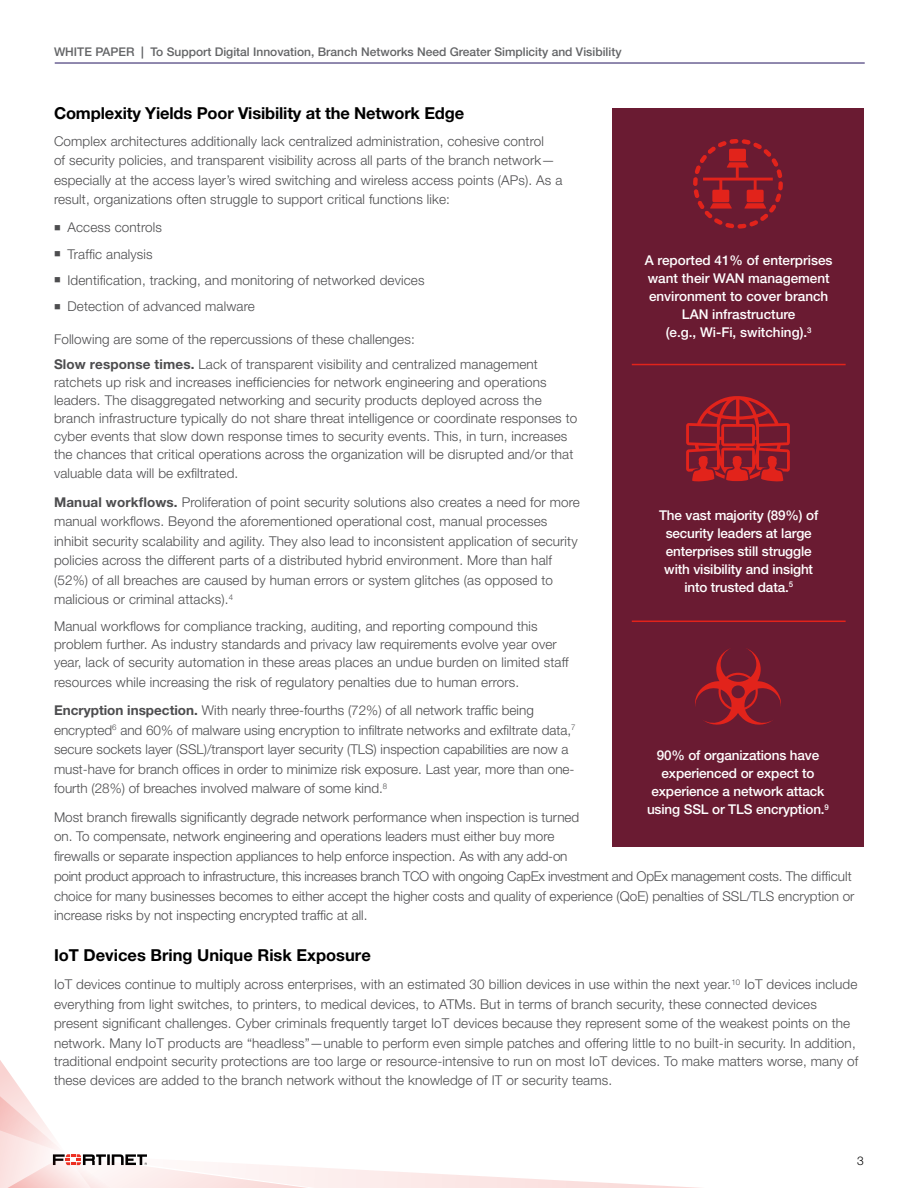
<style>
.page{position:relative;width:918px;height:1188px;background:#fff}
.page>*{position:absolute;margin:0;border:0;box-sizing:border-box;transform-origin:0 0}
.Body_Copy_Sub-SUBHEA{font:700 16.5px "Helvetica Neue LT Pro";letter-spacing:-.01em;color:#000}
.Body_Copy{font:700 16.5px "Helvetica Neue LT Pro";color:#000}
.Body_Copy-2{font:300 13.5px/19.5px "Helvetica Neue LT Pro";letter-spacing:.01em;color:#4d4d4f}
.Sidebar-call_out{font:500 13.5px/18px "Helvetica Neue LT Pro";letter-spacing:-.01em;color:#fff;text-align:center}
.Page_Header_-body{font:500 12px "Helvetica Neue LT Pro";color:#636466}
.t1{font:300 12px "Helvetica Neue LT Pro";color:#000}
.s1{font-weight:700}
</style>
<div class="page">
<hr style="left:55px;top:63px;width:810px;height:1px;background:#23145f">
<svg style="left:0;top:1060px;width:700px;height:128px"></svg>
<div style="left:612px;top:108px;width:252px;height:739px;background:#6a1b32"></div>
<hr style="left:632px;top:364px;width:214px;height:1px;background:#e2231b">
<hr style="left:632px;top:621px;width:214px;height:1px;background:#e2231b">
<svg style="left:693px;top:139px;width:90px;height:90px"></svg>
<svg style="left:686px;top:396px;width:104px;height:86px"></svg>
<svg style="left:695px;top:648px;width:86px;height:77px"></svg>
<p class="Page_Header_-body" style="left:54px;top:44px;width:569px">WHITE PAPER <span class="s1">|</span> To Support Digital Innovation, Branch Networks Need Greater Simplicity and Visibility</p>
<p class="Body_Copy_Sub-SUBHEA" style="left:54px;top:103px;width:412px">Complexity Yields Poor Visibility at the Network Edge</p>
<p class="Body_Copy-2" style="left:54px;top:131px;width:510px">Complex architectures additionally lack centralized administration, cohesive control<br>of security policies, and transparent visibility across all parts of the branch network— especially at the access layer’s wired switching and wireless access points (APs). As a result, organizations often struggle to support critical functions like:</p>
<p class="Body_Copy-2" style="left:54px;top:218px;width:109px">■ Access controls</p>
<p class="Body_Copy-2" style="left:54px;top:244px;width:100px">■ Traffic analysis</p>
<p class="Body_Copy-2" style="left:54px;top:270px;width:372px">■ Identification, tracking, and monitoring of networked devices</p>
<p class="Body_Copy-2" style="left:54px;top:296px;width:202px">■ Detection of advanced malware</p>
<p class="Body_Copy-2" style="left:54px;top:329px;width:362px">Following are some of the repercussions of these challenges:</p>
<p class="Body_Copy-2" style="left:54px;top:355px;width:525px;line-height:18px"><span class="s1">Slow response times.</span> Lack of transparent visibility and centralized management ratchets up risk and increases inefficiencies for network engineering and operations leaders. The disaggregated networking and security products deployed across the branch infrastructure typically do not share threat intelligence or coordinate responses to cyber events that slow down response times to security events. This, in turn, increases the chances that critical operations across the organization will be disrupted and/or that</p>
<p class="Body_Copy-2" style="left:54px;top:464px;width:186px">valuable data will be exfiltrated.</p>
<p class="Body_Copy-2" style="left:54px;top:492px;width:527px"><span class="s1">Manual workflows.</span> Proliferation of point security solutions also creates a need for more manual workflows. Beyond the aforementioned operational cost, manual processes inhibit security scalability and agility. They also lead to inconsistent application of security policies across the different parts of a distributed hybrid environment. More than half (52%) of all breaches are caused by human errors or system glitches (as opposed to malicious or criminal attacks).<sup>4</sup></p>
<p class="Body_Copy-2" style="left:54px;top:617px;width:516px;line-height:18px">Manual workflows for compliance tracking, auditing, and reporting compound this problem further. As industry standards and privacy law requirements evolve year over year, lack of security automation in these areas places an undue burden on limited staff</p>
<p class="Body_Copy-2" style="left:54px;top:672px;width:467px">resources while increasing the risk of regulatory penalties due to human errors.</p>
<p class="Body_Copy-2" style="left:54px;top:700px;width:523px"><span class="s1">Encryption inspection.</span> With nearly three-fourths (72%) of all network traffic being encrypted<sup>6</sup> and 60% of malware using encryption to infiltrate networks and exfiltrate data,<sup>7 </sup>secure sockets layer (SSL)/transport layer security (TLS) inspection capabilities are now a must-have for branch offices in order to minimize risk exposure. Last year, more than one&shy;fourth (28%) of breaches involved malware of some kind.<sup>8</sup></p>
<p class="Body_Copy-2" style="left:54px;top:807px;width:527px">Most branch firewalls significantly degrade network performance when inspection is turned on. To compensate, network engineering and operations leaders must either buy more firewalls or separate inspection appliances to help enforce inspection. As with any add-on</p>
<p class="Sidebar-call_out" style="left:645px;top:251px;width:189px">A reported 41% of enterprises want their WAN management environment to cover branch<br>LAN infrastructure<br>(e.g., Wi-Fi, switching).<sup>3</sup></p>
<p class="Sidebar-call_out" style="left:659px;top:506px;width:161px">The vast majority (89%) of security leaders at large enterprises still struggle with visibility and insight into trusted data.<sup>5</sup></p>
<p class="Sidebar-call_out" style="left:647px;top:746px;width:183px">90% of organizations have experienced or expect to experience a network attack using SSL or TLS encryption.<sup>9</sup></p>
<p class="Body_Copy-2" style="left:54px;top:867px;width:802px">point product approach to infrastructure, this increases branch TCO with ongoing CapEx investment and OpEx management costs. The difficult choice for many businesses becomes to either accept the higher costs and quality of experience (QoE) penalties of SSL/TLS encryption or increase risks by not inspecting encrypted traffic at all.</p>
<p class="Body_Copy" style="left:54px;top:945px;width:318px">IoT Devices Bring Unique Risk Exposure</p>
<p class="Body_Copy-2" style="left:54px;top:974px;width:805px">IoT devices continue to multiply across enterprises, with an estimated 30 billion devices in use within the next year.<sup>10</sup> IoT devices include everything from light switches, to printers, to medical devices, to ATMs. But in terms of branch security, these connected devices present significant challenges. Cyber criminals frequently target IoT devices because they represent some of the weakest points on the network. Many IoT products are “headless”—unable to perform even simple patches and offering little to no built-in security. In addition,</p>
<p class="Body_Copy-2" style="left:54px;top:1051px;width:806px">traditional endpoint security protections are too large or resource-intensive to run on most IoT devices. To make matters worse, many of these devices are added to the branch network without the knowledge of IT or security teams.</p>
<p class="t1" style="left:857px;top:1154px;width:8px">3</p>
</div>
